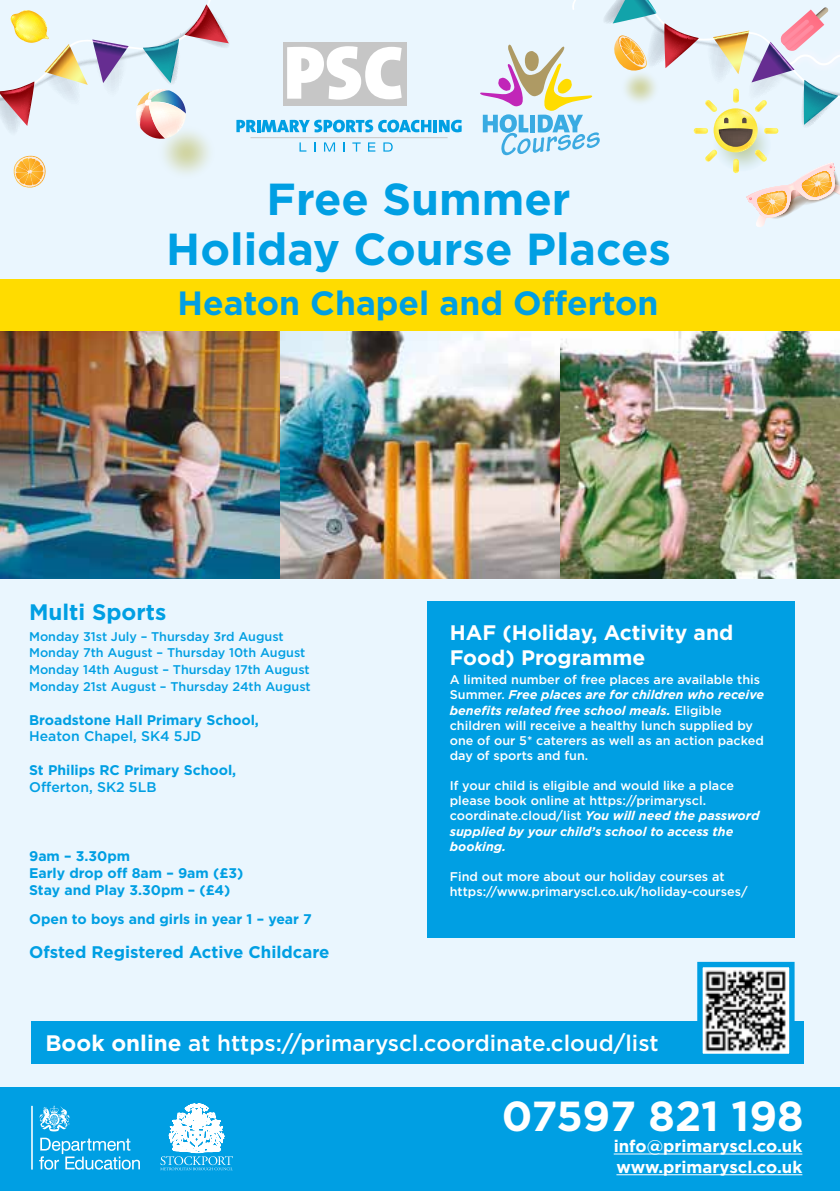
<style>
.page{position:relative;width:840px;height:1191px;background:#fff}
.page>*{position:absolute;margin:0;border:0;box-sizing:border-box;transform-origin:0 0}
.t1{font:700 44.8px/50.4px "Gotham";color:#009fe3;text-align:center}
.t2{font:700 42px "Gotham";letter-spacing:-.005em;color:#fff}
.t3{font:700 33.6px "Gotham";color:#009fe3}
.t4{font:500 22.4px "Gotham";color:#fff}
.t5{font:700 22.4px "Gotham";color:#009fe3}
.t6{font:700 21px/25.2px "Gotham";color:#fff}
.t7{font:700 16.8px/20.8px "Gotham";color:#fff}
.t8{font:700 16.8px "Gotham";color:#009fe3}
.t9{font:700 14px/16.8px "Gotham";color:#009fe3}
.t10{font:500 14px "Gotham";color:#009fe3}
.t11{font:500 12.6px/15.2px "Gotham";color:#fff}
.t12{font:500 12.6px/16.8px "Gotham";color:#009fe3}
.s1{font-weight:700;font-style:italic}
.s2{font-weight:700}
</style>
<div class="page">
<div style="left:0;top:0;width:839px;height:353px;background:#eaf6fe"></div>
<div style="left:0;top:345px;width:839px;height:846px;background:#eaf6fe"></div>
<img style="left:0;top:330px;width:280px;height:248px">
<img style="left:280px;top:330px;width:279px;height:248px">
<img style="left:559px;top:330px;width:280px;height:248px">
<div style="left:0;top:279px;width:839px;height:51px;background:#ffdc00"></div>
<svg style="left:236px;top:120px;width:225px;height:12px"></svg>
<div style="left:283px;top:42px;width:123px;height:63px;background:#c6c6c6"></div>
<svg style="left:287px;top:46px;width:114px;height:54px"></svg>
<svg style="left:299px;top:142px;width:7px;height:10px"></svg>
<svg style="left:324px;top:142px;width:11px;height:10px"></svg>
<svg style="left:343px;top:142px;width:2px;height:10px"></svg>
<svg style="left:352px;top:142px;width:8px;height:10px"></svg>
<svg style="left:368px;top:142px;width:7px;height:10px"></svg>
<svg style="left:383px;top:142px;width:9px;height:10px"></svg>
<hr style="left:250px;top:137px;width:197px;height:1px;background:#c6c6c6">
<div style="left:31px;top:1021px;width:772px;height:43px;background:#009fe3"></div>
<img style="left:702px;top:968px;width:86px;height:85px">
<div style="left:696px;top:962px;width:98px;height:97px;border:5px solid #009fe3"></div>
<div style="left:0;top:1087px;width:839px;height:104px;background:#009fe3"></div>
<hr style="left:613px;top:1153px;width:188px;height:1px;background:#fff">
<hr style="left:616px;top:1174px;width:185px;height:1px;background:#fff">
<svg style="left:0;top:0;width:229px;height:188px"></svg>
<svg style="left:480px;top:0;width:359px;height:227px"></svg>
<div style="left:426px;top:601px;width:368px;height:336px;background:#009fe3"></div>
<svg style="left:31px;top:1105px;width:109px;height:64px"></svg>
<svg style="left:160px;top:1103px;width:73px;height:67px"></svg>
<h1 class="t1" style="left:166px;top:172px;width:506px">Free Summer<br>Holiday Course Places</h1>
<h3 class="t3" style="left:177px;top:283px;width:482px">Heaton Chapel and Offerton</h3>
<h3 class="t5" style="left:29px;top:599px;width:139px">Multi Sports</h3>
<p class="t12" style="left:29px;top:627px;width:283px">Monday 31st July – Thursday 3rd August Monday 7th August – Thursday 10th August Monday 14th August – Thursday 17th August Monday 21st August – Thursday 24th August</p>
<p class="t9" style="left:29px;top:711px;width:231px">Broadstone Hall Primary School,</p>
<p class="t10" style="left:29px;top:728px;width:174px">Heaton Chapel, SK4 5JD</p>
<p class="t9" style="left:29px;top:761px;width:208px">St Philips RC Primary School,</p>
<p class="t10" style="left:29px;top:779px;width:129px">Offerton, SK2 5LB</p>
<p class="t9" style="left:29px;top:847px;width:216px">9am – 3.30pm<br>Early drop off 8am – 9am (£3)<br>Stay and Play 3.30pm – (£4)</p>
<p class="t9" style="left:29px;top:910px;width:284px">Open to boys and girls in year 1 – year 7</p>
<h3 class="t8" style="left:29px;top:942px;width:302px">Ofsted Registered Active Childcare</h3>
<h3 class="t6" style="left:449px;top:619px;width:285px">HAF (Holiday, Activity and<br>Food) Programme</h3>
<p class="t11" style="left:449px;top:672px;width:316px">A limited number of free places are available this Summer. <span class="s1">Free places are for children who receive benefits related free school meals.</span> Eligible children will receive a healthy lunch supplied by one of our 5* caterers as well as an action packed day of sports and fun.</p>
<p class="t11" style="left:449px;top:778px;width:311px">If your child is eligible and would like a place please book online at https://primaryscl. coordinate.cloud/list <span class="s1">You will need the password supplied by your child’s school to access the booking.</span></p>
<p class="t11" style="left:449px;top:868px;width:299px">Find out more about our holiday courses at https://www.primaryscl.co.uk/holiday-courses/</p>
<h3 class="t4" style="left:45px;top:1030px;width:614px"><span class="s2">Book online</span> at https://primaryscl.coordinate.cloud/list</h3>
<h2 class="t2" style="left:501px;top:1091px;width:303px">07597 821 198</h2>
<h3 class="t7" style="left:613px;top:1135px;width:190px">info@primaryscl.co.uk www.primaryscl.co.uk</h3>
</div>
